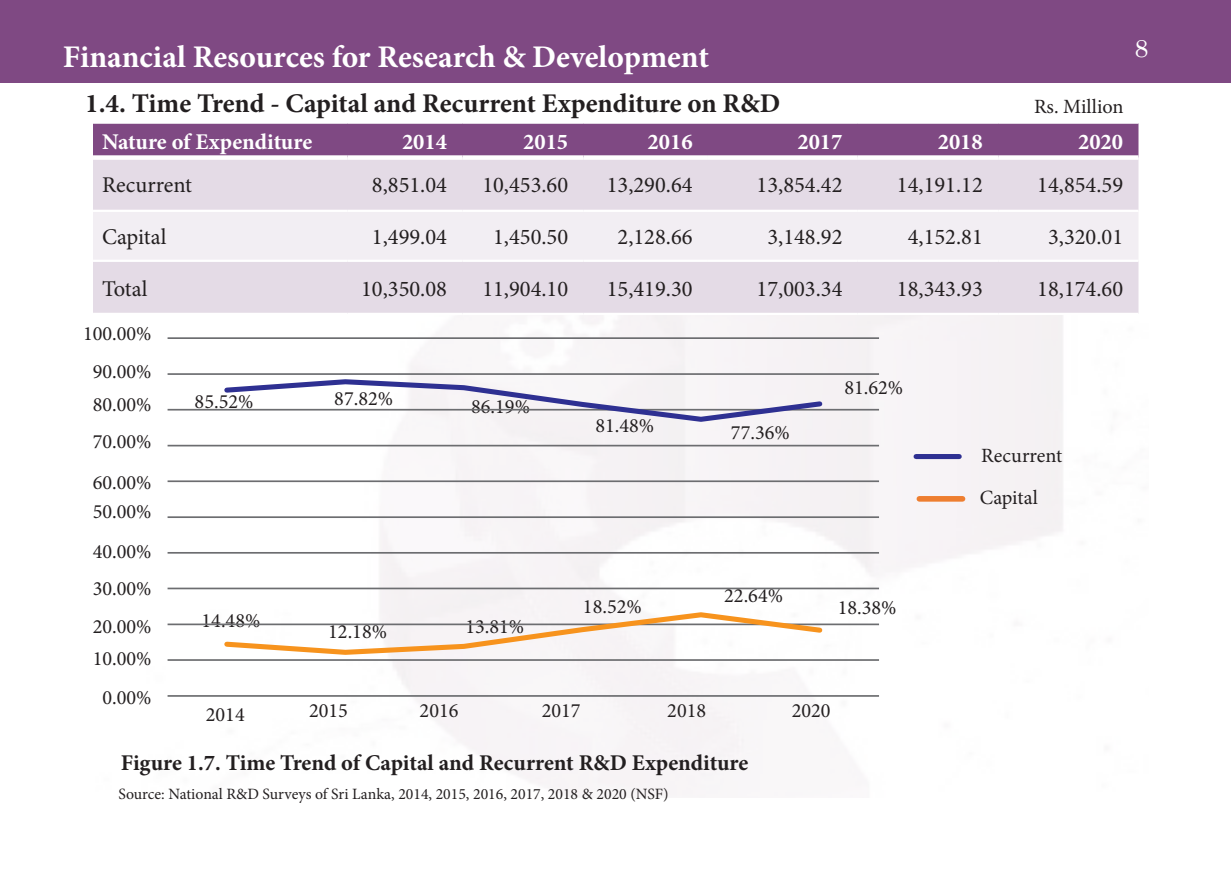
<style>
.page{position:relative;width:1231px;height:893px;background:#fff}
.page>*{position:absolute;margin:0;border:0;box-sizing:border-box;transform-origin:0 0}
.t1{font:700 31.5px "Minion Pro";color:#fff}
.t2{font:700 27px "Minion Pro";color:#231f20}
.t3{font:24.75px "Century Schoolbook";color:#fff}
.t4{font:22.5px "Minion Pro";color:#231f20}
.t5{font:700 22.5px "Minion Pro";color:#231f20}
.t6{font:700 22.5px "Minion Pro";color:#fff}
.t7{font:20.25px "Minion Pro";color:#231f20}
.t8{font:15.75px "Minion Pro";color:#231f20}
</style>
<div class="page">
<img style="left:167px;top:123px;width:972px;height:673px">
<div style="left:0;top:0;width:1231px;height:82px;background:#7f4983"></div>
<div style="left:93px;top:124px;width:1045px;height:31px;background:#7f4983"></div>
<div style="left:93px;top:160px;width:1045px;height:153px;background:#e4dbe6"></div>
<div style="left:93px;top:212px;width:1045px;height:48px;background:#f2eef3"></div>
<div style="left:93px;top:155px;width:255px;height:5px;background:#fff"></div>
<div style="left:348px;top:155px;width:114px;height:5px;background:#fff"></div>
<div style="left:462px;top:155px;width:122px;height:5px;background:#fff"></div>
<div style="left:584px;top:155px;width:124px;height:5px;background:#fff"></div>
<div style="left:708px;top:155px;width:150px;height:5px;background:#fff"></div>
<div style="left:858px;top:155px;width:140px;height:5px;background:#fff"></div>
<div style="left:998px;top:155px;width:140px;height:5px;background:#fff"></div>
<hr style="left:93px;top:210px;width:255px;height:2px;background:#fff">
<hr style="left:348px;top:210px;width:114px;height:2px;background:#fff">
<hr style="left:462px;top:210px;width:122px;height:2px;background:#fff">
<hr style="left:584px;top:210px;width:124px;height:2px;background:#fff">
<hr style="left:708px;top:210px;width:150px;height:2px;background:#fff">
<hr style="left:858px;top:210px;width:140px;height:2px;background:#fff">
<hr style="left:998px;top:210px;width:140px;height:2px;background:#fff">
<hr style="left:93px;top:260px;width:255px;height:2px;background:#fff">
<hr style="left:348px;top:260px;width:114px;height:2px;background:#fff">
<hr style="left:462px;top:260px;width:122px;height:2px;background:#fff">
<hr style="left:584px;top:260px;width:124px;height:2px;background:#fff">
<hr style="left:708px;top:260px;width:150px;height:2px;background:#fff">
<hr style="left:858px;top:260px;width:140px;height:2px;background:#fff">
<hr style="left:998px;top:260px;width:140px;height:2px;background:#fff">
<hr style="left:93px;top:313px;width:255px;height:2px;background:#fff">
<hr style="left:348px;top:313px;width:114px;height:2px;background:#fff">
<hr style="left:462px;top:313px;width:122px;height:2px;background:#fff">
<hr style="left:584px;top:313px;width:124px;height:2px;background:#fff">
<hr style="left:708px;top:313px;width:150px;height:2px;background:#fff">
<hr style="left:858px;top:313px;width:140px;height:2px;background:#fff">
<hr style="left:998px;top:313px;width:140px;height:2px;background:#fff">
<hr style="left:93px;top:123px;width:255px;height:1px;background:#fff">
<hr style="left:348px;top:123px;width:114px;height:1px;background:#fff">
<hr style="left:462px;top:123px;width:122px;height:1px;background:#fff">
<hr style="left:584px;top:123px;width:124px;height:1px;background:#fff">
<hr style="left:708px;top:123px;width:150px;height:1px;background:#fff">
<hr style="left:858px;top:123px;width:140px;height:1px;background:#fff">
<hr style="left:998px;top:123px;width:140px;height:1px;background:#fff">
<div style="left:916px;top:454px;width:43px;height:5px;background:#2e3092"></div>
<div style="left:919px;top:496px;width:44px;height:6px;background:#ee7e30"></div>
<hr style="left:168px;top:337px;width:711px;height:2px;background:#6c6d70">
<hr style="left:168px;top:373px;width:711px;height:2px;background:#6c6d70">
<hr style="left:168px;top:409px;width:711px;height:2px;background:#6c6d70">
<hr style="left:168px;top:445px;width:711px;height:1px;background:#6c6d70">
<hr style="left:168px;top:480px;width:711px;height:2px;background:#6c6d70">
<hr style="left:168px;top:516px;width:711px;height:2px;background:#6c6d70">
<hr style="left:168px;top:552px;width:711px;height:2px;background:#6c6d70">
<hr style="left:168px;top:588px;width:711px;height:1px;background:#6c6d70">
<hr style="left:168px;top:623px;width:711px;height:2px;background:#6c6d70">
<hr style="left:168px;top:659px;width:711px;height:2px;background:#6c6d70">
<hr style="left:168px;top:695px;width:711px;height:2px;background:#6c6d70">
<svg style="left:221px;top:377px;width:604px;height:48px"></svg>
<svg style="left:221px;top:609px;width:604px;height:48px"></svg>
<h1 class="t1" style="left:63px;top:35px;width:648px">Financial Resources for Research &amp; Development</h1>
<p class="t2" style="left:85px;top:84px;width:697px">1.4. Time Trend - Capital and Recurrent Expenditure on R&amp;D</p>
<p class="t7" style="left:1034px;top:93px;width:91px">Rs. Million</p>
<p class="t6" style="left:102px;top:126px;width:212px">Nature of Expenditure</p>
<p class="t6" style="left:402px;top:126px;width:46px">2014</p>
<p class="t6" style="left:523px;top:126px;width:46px">2015</p>
<p class="t6" style="left:648px;top:126px;width:46px">2016</p>
<p class="t6" style="left:797px;top:126px;width:46px">2017</p>
<p class="t6" style="left:938px;top:126px;width:46px">2018</p>
<p class="t6" style="left:1078px;top:126px;width:46px">2020</p>
<p class="t4" style="left:102px;top:170px;width:92px">Recurrent</p>
<p class="t4" style="left:372px;top:170px;width:77px">8,851.04</p>
<p class="t4" style="left:482px;top:170px;width:87px">10,453.60</p>
<p class="t4" style="left:607px;top:170px;width:87px">13,290.64</p>
<p class="t4" style="left:757px;top:170px;width:87px">13,854.42</p>
<p class="t4" style="left:897px;top:170px;width:87px">14,191.12</p>
<p class="t4" style="left:1037px;top:170px;width:87px">14,854.59</p>
<p class="t4" style="left:102px;top:222px;width:66px">Capital</p>
<p class="t4" style="left:372px;top:222px;width:77px">1,499.04</p>
<p class="t4" style="left:493px;top:222px;width:77px">1,450.50</p>
<p class="t4" style="left:618px;top:222px;width:77px">2,128.66</p>
<p class="t4" style="left:767px;top:222px;width:77px">3,148.92</p>
<p class="t4" style="left:908px;top:222px;width:77px">4,152.81</p>
<p class="t4" style="left:1048px;top:222px;width:77px">3,320.01</p>
<p class="t4" style="left:102px;top:273px;width:47px">Total</p>
<p class="t4" style="left:361px;top:273px;width:87px">10,350.08</p>
<p class="t4" style="left:482px;top:273px;width:87px">11,904.10</p>
<p class="t4" style="left:607px;top:273px;width:87px">15,419.30</p>
<p class="t4" style="left:757px;top:273px;width:87px">17,003.34</p>
<p class="t4" style="left:897px;top:273px;width:87px">18,343.93</p>
<p class="t4" style="left:1037px;top:273px;width:87px">18,174.60</p>
<p class="t7" style="left:83px;top:320px;width:70px">100.00%</p>
<p class="t7" style="left:93px;top:358px;width:60px">90.00%</p>
<p class="t7" style="left:93px;top:391px;width:60px">80.00%</p>
<p class="t7" style="left:93px;top:428px;width:60px">70.00%</p>
<p class="t7" style="left:93px;top:469px;width:60px">60.00%</p>
<p class="t7" style="left:93px;top:498px;width:60px">50.00%</p>
<p class="t7" style="left:93px;top:538px;width:60px">40.00%</p>
<p class="t7" style="left:93px;top:575px;width:60px">30.00%</p>
<p class="t7" style="left:93px;top:613px;width:60px">20.00%</p>
<p class="t7" style="left:93px;top:645px;width:60px">10.00%</p>
<p class="t7" style="left:102px;top:684px;width:51px">0.00%</p>
<p class="t7" style="left:195px;top:388px;width:60px">85.52%</p>
<p class="t7" style="left:334px;top:385px;width:60px">87.82%</p>
<p class="t7" style="left:471px;top:393px;width:60px">86.19%</p>
<p class="t7" style="left:595px;top:412px;width:60px">81.48%</p>
<p class="t7" style="left:731px;top:418px;width:60px">77.36%</p>
<p class="t7" style="left:844px;top:374px;width:60px">81.62%</p>
<p class="t7" style="left:202px;top:607px;width:60px">14.48%</p>
<p class="t7" style="left:328px;top:618px;width:60px">12.18%</p>
<p class="t7" style="left:465px;top:613px;width:60px">13.81%</p>
<p class="t7" style="left:583px;top:593px;width:60px">18.52%</p>
<p class="t7" style="left:724px;top:581px;width:60px">22.64%</p>
<p class="t7" style="left:838px;top:594px;width:60px">18.38%</p>
<p class="t7" style="left:206px;top:701px;width:40px">2014</p>
<p class="t7" style="left:309px;top:697px;width:40px">2015</p>
<p class="t7" style="left:420px;top:697px;width:40px">2016</p>
<p class="t7" style="left:542px;top:697px;width:40px">2017</p>
<p class="t7" style="left:667px;top:697px;width:40px">2018</p>
<p class="t7" style="left:792px;top:697px;width:40px">2020</p>
<p class="t7" style="left:981px;top:442px;width:83px">Recurrent</p>
<p class="t7" style="left:980px;top:484px;width:60px">Capital</p>
<p class="t3" style="left:1134px;top:27px;width:15px">8</p>
<p class="t5" style="left:121px;top:747px;width:629px">Figure 1.7. Time Trend of Capital and Recurrent R&amp;D Expenditure</p>
<p class="t8" style="left:118px;top:784px;width:552px">Source: National R&amp;D Surveys of Sri Lanka, 2014, 2015, 2016, 2017, 2018 &amp; 2020 (NSF)</p>
</div>
